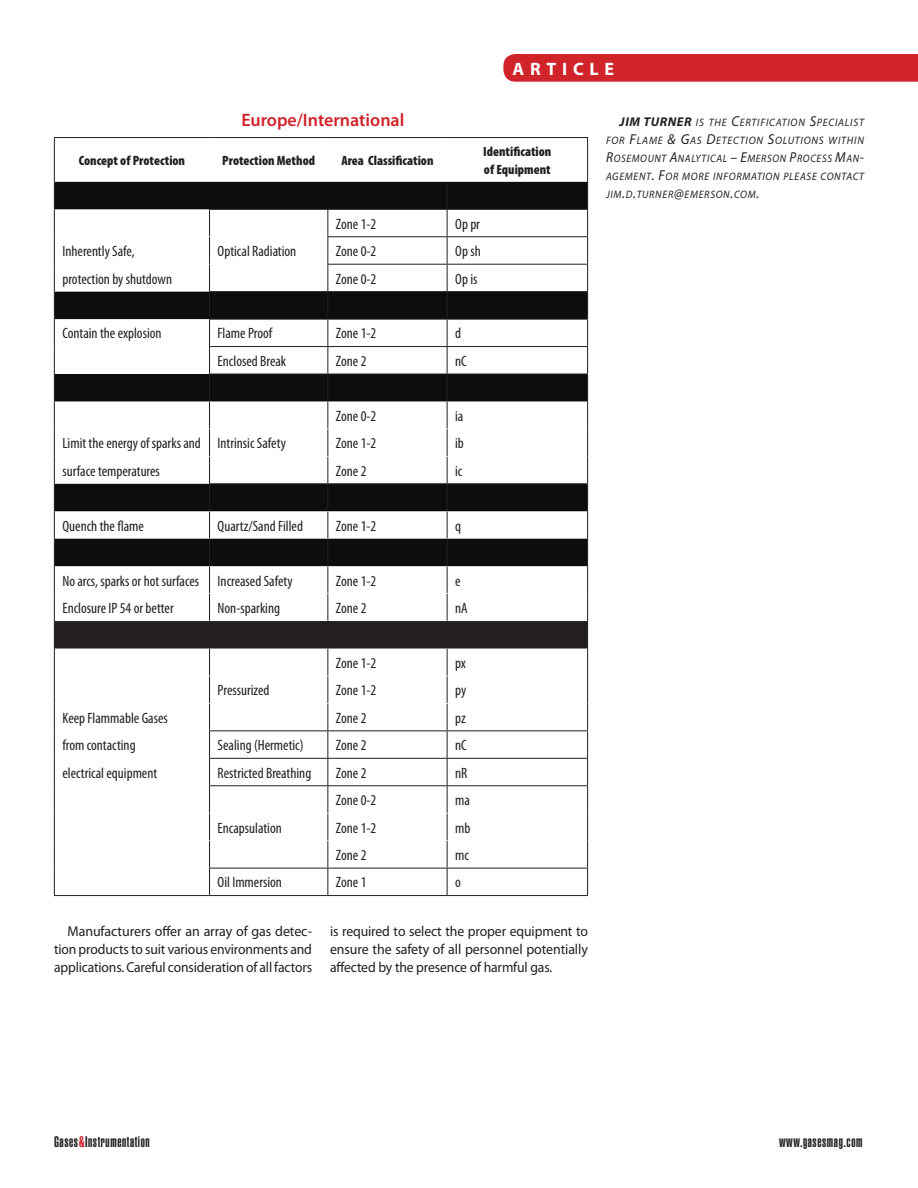
<style>
.page{position:relative;width:918px;height:1188px;background:#fff}
.page>*{position:absolute;margin:0;border:0;box-sizing:border-box;transform-origin:0 0}
.Subhead{font:600 18px "Myriad Pro";color:#d1232a}
.t1{font:700 18px "Myriad Pro";letter-spacing:.32em;color:#fff}
.Chart_text{font:condensed 15px "Myriad Pro";color:#231f20}
.t2{font:15px "Helvetica LT Std Ultra Comp";letter-spacing:.04em;color:#231f20}
.Body_1{font:14.4px/18px "Myriad Pro";letter-spacing:-.01em;color:#231f20;text-align:justify}
.Body_1-2{font:14.4px/18px "Myriad Pro";letter-spacing:-.01em;color:#231f20;text-align:justify;scale:.95 1}
.Chart_Bold{font:900 condensed 13.5px/18px "Myriad Pro";color:#231f20}
.Body_1-3{font:italic 10.8px/18px "Myriad Pro";letter-spacing:.065em;color:#231f20;text-align:justify}
.s1{font-weight:700;font-size:12.75px}
.s2{font-size:14.4px}
.s3{color:#d1232a}
</style>
<div class="page">
<div style="left:503px;top:54px;width:415px;height:28px;background:#d1232a"></div>
<hr style="left:54px;top:137px;width:156px;height:1px;background:#231f20">
<hr style="left:54px;top:138px;width:1px;height:44px;background:#231f20">
<hr style="left:210px;top:137px;width:118px;height:1px;background:#231f20">
<hr style="left:328px;top:137px;width:119px;height:1px;background:#231f20">
<hr style="left:447px;top:137px;width:141px;height:1px;background:#231f20">
<hr style="left:587px;top:138px;width:1px;height:44px;background:#231f20">
<svg style="left:54px;top:182px;width:534px;height:713px"></svg>
<hr style="left:54px;top:895px;width:156px;height:1px;background:#231f20">
<hr style="left:210px;top:895px;width:118px;height:1px;background:#231f20">
<hr style="left:328px;top:895px;width:119px;height:1px;background:#231f20">
<hr style="left:447px;top:895px;width:141px;height:1px;background:#231f20">
<p class="t1" style="left:513px;top:57px;width:103px">ARTICLE</p>
<p class="Subhead" style="left:241px;top:109px;width:165px">Europe/International</p>
<p class="Chart_Bold" style="left:79px;top:151px;width:108px">Concept of Protection</p>
<p class="Chart_Bold" style="left:222px;top:151px;width:94px">Protection Method</p>
<p class="Chart_Bold" style="left:341px;top:151px;width:94px">Area Classification</p>
<p class="Chart_Bold" style="left:483px;top:142px;width:70px">Identification of Equipment</p>
<p class="Chart_text" style="left:336px;top:215px;width:42px">Zone 1-2</p>
<p class="Chart_text" style="left:455px;top:215px;width:26px">Op pr</p>
<p class="Chart_text" style="left:62px;top:242px;width:74px">Inherently Safe,</p>
<p class="Chart_text" style="left:218px;top:242px;width:80px">Optical Radiation</p>
<p class="Chart_text" style="left:336px;top:242px;width:42px">Zone 0-2</p>
<p class="Chart_text" style="left:455px;top:242px;width:27px">Op sh</p>
<p class="Chart_text" style="left:62px;top:270px;width:111px">protection by shutdown</p>
<p class="Chart_text" style="left:336px;top:270px;width:42px">Zone 0-2</p>
<p class="Chart_text" style="left:455px;top:270px;width:24px">Op is</p>
<p class="Chart_text" style="left:62px;top:324px;width:101px">Contain the explosion</p>
<p class="Chart_text" style="left:218px;top:324px;width:56px">Flame Proof</p>
<p class="Chart_text" style="left:336px;top:324px;width:42px">Zone 1-2</p>
<p class="Chart_text" style="left:455px;top:324px;width:7px">d</p>
<p class="Chart_text" style="left:218px;top:352px;width:70px">Enclosed Break</p>
<p class="Chart_text" style="left:336px;top:352px;width:32px">Zone 2</p>
<p class="Chart_text" style="left:455px;top:352px;width:13px">nC</p>
<p class="Chart_text" style="left:336px;top:407px;width:42px">Zone 0-2</p>
<p class="Chart_text" style="left:455px;top:407px;width:10px">ia</p>
<p class="Chart_text" style="left:62px;top:434px;width:140px">Limit the energy of sparks and</p>
<p class="Chart_text" style="left:218px;top:434px;width:70px">Intrinsic Safety</p>
<p class="Chart_text" style="left:336px;top:434px;width:42px">Zone 1-2</p>
<p class="Chart_text" style="left:455px;top:434px;width:10px">ib</p>
<p class="Chart_text" style="left:62px;top:462px;width:99px">surface temperatures</p>
<p class="Chart_text" style="left:336px;top:462px;width:32px">Zone 2</p>
<p class="Chart_text" style="left:455px;top:462px;width:9px">ic</p>
<p class="Chart_text" style="left:62px;top:517px;width:83px">Quench the flame</p>
<p class="Chart_text" style="left:218px;top:517px;width:87px">Quartz/Sand Filled</p>
<p class="Chart_text" style="left:336px;top:517px;width:42px">Zone 1-2</p>
<p class="Chart_text" style="left:455px;top:517px;width:7px">q</p>
<p class="Chart_text" style="left:62px;top:571px;width:138px">No arcs, sparks or hot surfaces</p>
<p class="Chart_text" style="left:218px;top:571px;width:77px">Increased Safety</p>
<p class="Chart_text" style="left:336px;top:571px;width:42px">Zone 1-2</p>
<p class="Chart_text" style="left:455px;top:571px;width:7px">e</p>
<p class="Chart_text" style="left:62px;top:599px;width:113px">Enclosure IP 54 or better</p>
<p class="Chart_text" style="left:218px;top:599px;width:64px">Non-sparking</p>
<p class="Chart_text" style="left:336px;top:599px;width:32px">Zone 2</p>
<p class="Chart_text" style="left:455px;top:599px;width:14px">nA</p>
<p class="Chart_text" style="left:336px;top:654px;width:42px">Zone 1-2</p>
<p class="Chart_text" style="left:455px;top:654px;width:12px">px</p>
<p class="Chart_text" style="left:218px;top:681px;width:53px">Pressurized</p>
<p class="Chart_text" style="left:336px;top:681px;width:42px">Zone 1-2</p>
<p class="Chart_text" style="left:455px;top:681px;width:13px">py</p>
<p class="Chart_text" style="left:62px;top:709px;width:107px">Keep Flammable Gases</p>
<p class="Chart_text" style="left:336px;top:709px;width:32px">Zone 2</p>
<p class="Chart_text" style="left:455px;top:709px;width:12px">pz</p>
<p class="Chart_text" style="left:62px;top:736px;width:75px">from contacting</p>
<p class="Chart_text" style="left:218px;top:736px;width:87px">Sealing (Hermetic)</p>
<p class="Chart_text" style="left:336px;top:736px;width:32px">Zone 2</p>
<p class="Chart_text" style="left:455px;top:736px;width:13px">nC</p>
<p class="Chart_text" style="left:62px;top:764px;width:96px">electrical equipment</p>
<p class="Chart_text" style="left:218px;top:764px;width:95px">Restricted Breathing</p>
<p class="Chart_text" style="left:336px;top:764px;width:32px">Zone 2</p>
<p class="Chart_text" style="left:455px;top:764px;width:14px">nR</p>
<p class="Chart_text" style="left:336px;top:791px;width:42px">Zone 0-2</p>
<p class="Chart_text" style="left:455px;top:791px;width:16px">ma</p>
<p class="Chart_text" style="left:218px;top:819px;width:66px">Encapsulation</p>
<p class="Chart_text" style="left:336px;top:819px;width:42px">Zone 1-2</p>
<p class="Chart_text" style="left:455px;top:819px;width:17px">mb</p>
<p class="Chart_text" style="left:336px;top:846px;width:32px">Zone 2</p>
<p class="Chart_text" style="left:455px;top:846px;width:15px">mc</p>
<p class="Chart_text" style="left:218px;top:873px;width:66px">Oil Immersion</p>
<p class="Chart_text" style="left:336px;top:873px;width:32px">Zone 1</p>
<p class="Chart_text" style="left:455px;top:873px;width:7px">o</p>
<p class="Body_1" style="left:54px;top:922px;width:260px;text-indent:14px">Manufacturers offer an array of gas detec&shy;tion products to suit various environments and applications. Careful consideration of all factors</p>
<p class="Body_1-2" style="left:330px;top:922px;width:273px">is required to select the proper equipment to ensure the safety of all personnel potentially affected by the presence of harmful gas.</p>
<p class="Body_1-3" style="left:606px;top:113px;width:259px;text-indent:14px"><span class="s1">JIM TURNER</span> IS THE <span class="s2">C</span>ERTIFICATION <span class="s2">S</span>PECIALIST FOR <span class="s2">F</span>LAME <span class="s2">&amp; G</span>AS <span class="s2">D</span>ETECTION <span class="s2">S</span>OLUTIONS WITHIN <span class="s2">R</span>OSEMOUNT <span class="s2">A</span>NALYTICAL <span class="s2">– E</span>MERSON <span class="s2">P</span>ROCESS <span class="s2">M</span>AN<span class="s2">-</span>AGEMENT<span class="s2">. F</span>OR MORE INFORMATION PLEASE CONTACT JIM<span class="s2">.</span>D<span class="s2">.</span>TURNER<span class="s2">@</span>EMERSON<span class="s2">.</span>COM<span class="s2">.</span></p>
<p class="t2" style="left:54px;top:1133px;width:97px">Gases<span class="s3">&amp;</span>Instrumentation</p>
<p class="t2" style="left:779px;top:1133px;width:85px">www.gasesmag.com</p>
</div>
